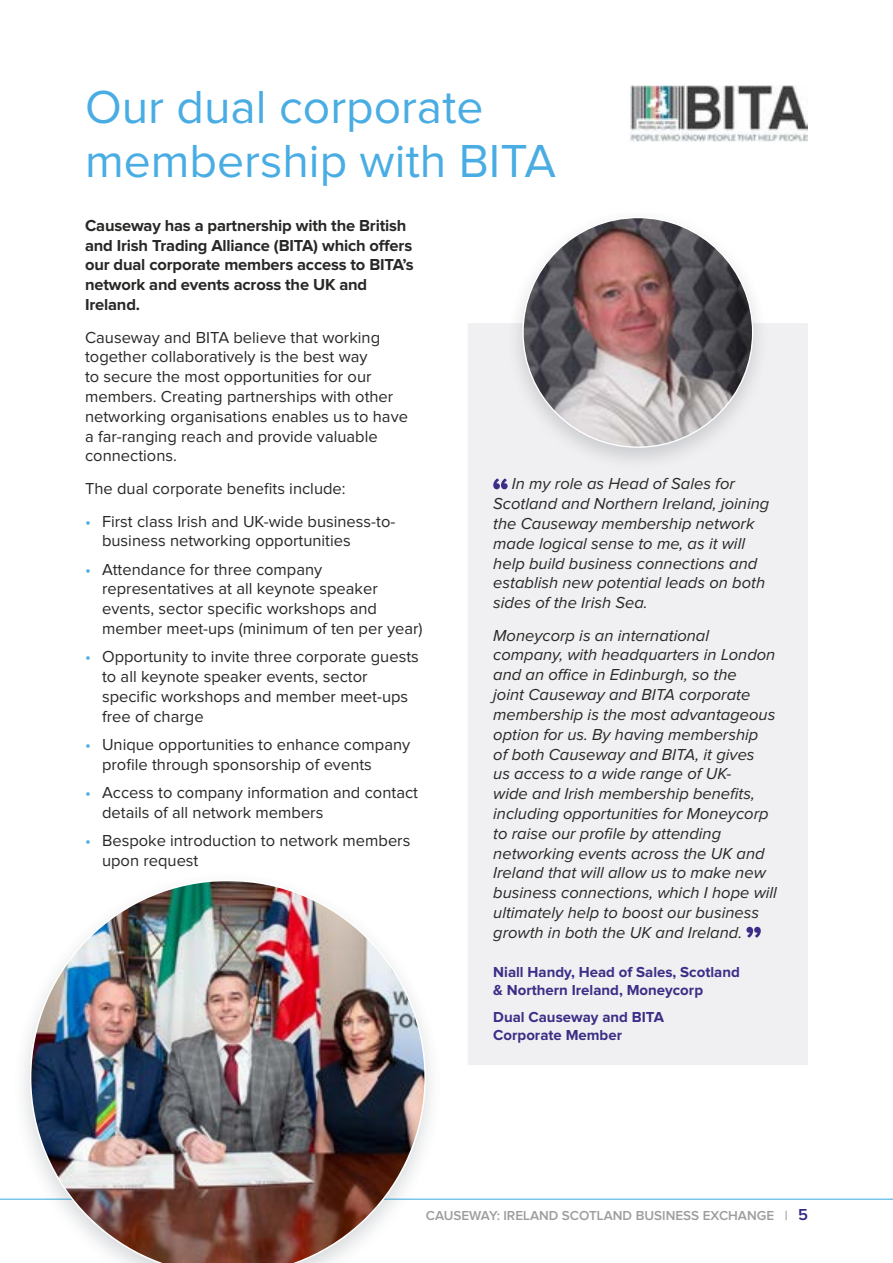
<style>
.page{position:relative;width:893px;height:1263px;background:#fff}
.page>*{position:absolute;margin:0;border:0;box-sizing:border-box;transform-origin:0 0}
.t1{font:48px/54px "Proxima Nova";color:#49ade3}
.t2{font:16.5px/19.8px "Proxima Nova";color:#282827}
.t3{font:italic 16.5px/19.8px "Proxima Nova";color:#282827}
.t4{font:700 16.5px/19.8px "Proxima Nova";letter-spacing:-.01em;color:#282827}
.t5{font:700 15px/18px "Proxima Nova";color:#3a2e87}
.t6{font:600 13.5px "Proxima Nova";color:#9d9d9c}
.s1{color:#49ade3}
.s2{font-size:16.5px;color:#312783}
</style>
<div class="page">
<hr style="left:0;top:1199px;width:893px;height:1px;background:#36a9e1">
<div style="left:468px;top:323px;width:340px;height:742px;background:#f0eff1"></div>
<svg style="left:493px;top:478px;width:15px;height:11px"></svg>
<svg style="left:746px;top:927px;width:15px;height:11px"></svg>
<div style="left:11px;top:870px;width:432px;height:393px;background:#fff"></div>
<img style="left:30px;top:881px;width:396px;height:382px">
<div style="left:506px;top:208px;width:264px;height:264px;background:#323e48;opacity:.2"></div>
<img style="left:523px;top:218px;width:230px;height:229px;border-radius:115px">
<img style="left:630px;top:85px;width:178px;height:57px">
<h1 class="t1" style="left:85px;top:82px;width:473px">Our dual corporate membership with BITA</h1>
<p class="t4" style="left:85px;top:216px;width:330px">Causeway has a partnership with the British and Irish Trading Alliance (BITA) which offers our dual corporate members access to BITA’s network and events across the UK and Ireland.</p>
<p class="t2" style="left:85px;top:328px;width:324px">Causeway and BITA believe that working together collaboratively is the best way<br>to secure the most opportunities for our members. Creating partnerships with other networking organisations enables us to have a far-ranging reach and provide valuable connections.</p>
<p class="t2" style="left:85px;top:479px;width:262px">The dual corporate benefits include:</p>
<p class="t2" style="left:102px;top:512px;width:295px;text-indent:-17px"><span class="s1">•</span> First class Irish and UK-wide business-to&shy;business networking opportunities</p>
<p class="t2" style="left:102px;top:560px;width:322px;text-indent:-17px"><span class="s1">•</span> Attendance for three company representatives at all keynote speaker events, sector specific workshops and member meet-ups (minimum of ten per year)</p>
<p class="t2" style="left:102px;top:648px;width:318px;text-indent:-17px"><span class="s1">•</span> Opportunity to invite three corporate guests to all keynote speaker events, sector specific workshops and member meet-ups free of charge</p>
<p class="t2" style="left:102px;top:735px;width:310px;text-indent:-17px"><span class="s1">•</span> Unique opportunities to enhance company profile through sponsorship of events</p>
<p class="t2" style="left:102px;top:783px;width:317px;text-indent:-17px"><span class="s1">•</span> Access to company information and contact details of all network members</p>
<p class="t2" style="left:102px;top:831px;width:310px;text-indent:-17px"><span class="s1">•</span> Bespoke introduction to network members upon request</p>
<p class="t3" style="left:493px;top:475px;width:278px;text-indent:19px">In my role as Head of Sales for Scotland and Northern Ireland, joining the Causeway membership network made logical sense to me, as it will help build business connections and establish new potential leads on both sides of the Irish Sea.</p>
<p class="t3" style="left:493px;top:626px;width:285px">Moneycorp is an international company, with headquarters in London and an office in Edinburgh, so the<br>joint Causeway and BITA corporate membership is the most advantageous option for us. By having membership<br>of both Causeway and BITA, it gives<br>us access to a wide range of UK-<br>wide and Irish membership benefits, including opportunities for Moneycorp to raise our profile by attending networking events across the UK and Ireland that will allow us to make new business connections, which I hope will ultimately help to boost our business growth in both the UK and Ireland.</p>
<p class="t5" style="left:493px;top:964px;width:248px">Niall Handy, Head of Sales, Scotland &amp; Northern Ireland, Moneycorp</p>
<p class="t5" style="left:493px;top:1008px;width:172px">Dual Causeway and BITA<br>Corporate Member</p>
<p class="t6" style="left:426px;top:1210px;width:383px">CAUSEWAY: IRELAND SCOTLAND BUSINESS EXCHANGE | <span class="s2">5</span></p>
</div>
